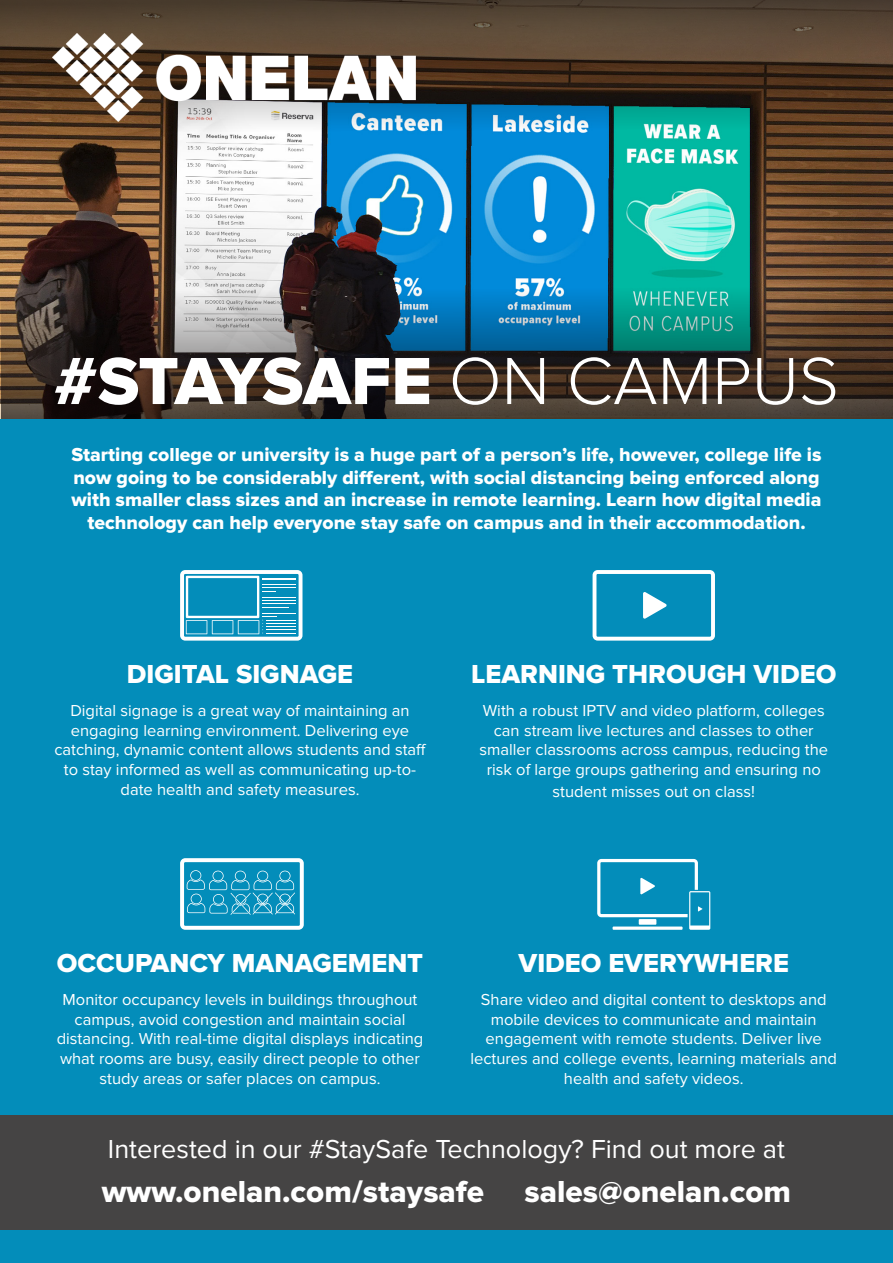
<style>
.page{position:relative;width:893px;height:1263px;background:#fff}
.page>*{position:absolute;margin:0;border:0;box-sizing:border-box;transform-origin:0 0}
.t1{font:69px "Proxima Nova Extrabld";letter-spacing:-.015em;color:#fff}
.t2{font:31.5px "Proxima Nova Extrabld";color:#fff}
.t3{font:27px "Proxima Nova Extrabld";color:#fff}
.t4{font:27px "Proxima Nova";color:#fff}
.t5{font:19.5px/22.5px "Proxima Nova Extrabld";color:#fff;text-align:center}
.t6{font:16.5px/19.8px "Proxima Nova";color:#fff;text-align:center}
.s1{font-family:"Proxima Nova";font-weight:300}
</style>
<div class="page">
<div style="left:0;top:419px;width:893px;height:844px;background:#038dba"></div>
<svg style="left:180px;top:570px;width:122px;height:71px"></svg>
<img style="left:1px;top:132px;width:891px;height:155px">
<svg style="left:0;top:0;width:893px;height:132px;background:#4d493d"></svg>
<svg style="left:1px;top:287px;width:892px;height:132px;background:#394543"></svg>
<div style="left:0;top:1115px;width:893px;height:115px;background:#454444"></div>
<svg style="left:593px;top:570px;width:122px;height:71px"></svg>
<svg style="left:597px;top:859px;width:113px;height:71px"></svg>
<svg style="left:180px;top:858px;width:124px;height:72px"></svg>
<img style="left:53px;top:33px;width:363px;height:88px">
<p class="t1" style="left:54px;top:341px;width:786px">#STAYSAFE <span class="s1">ON CAMPUS</span></p>
<p class="t5" style="left:72px;top:444px;width:751px">Starting college or university is a huge part of a person’s life, however, college life is now going to be considerably different, with social distancing being enforced along with smaller class sizes and an increase in remote learning. Learn how digital media technology can help everyone stay safe on campus and in their accommodation.</p>
<p class="t3" style="left:127px;top:659px;width:228px">DIGITAL SIGNAGE</p>
<p class="t6" style="left:54px;top:701px;width:374px">Digital signage is a great way of maintaining an engaging learning environment. Delivering eye catching, dynamic content allows students and staff to stay informed as well as communicating up-to&shy;date health and safety measures.</p>
<p class="t3" style="left:471px;top:659px;width:367px">LEARNING THROUGH VIDEO</p>
<p class="t6" style="left:479px;top:701px;width:350px">With a robust IPTV and video platform, colleges can stream live lectures and classes to other smaller classrooms across campus, reducing the risk of large groups gathering and ensuring no</p>
<p class="t6" style="left:553px;top:782px;width:204px">student misses out on class!</p>
<p class="t3" style="left:57px;top:948px;width:368px">OCCUPANCY MANAGEMENT</p>
<p class="t6" style="left:57px;top:989px;width:368px">Monitor occupancy levels in buildings throughout campus, avoid congestion and maintain social distancing. With real-time digital displays indicating what rooms are busy, easily direct people to other study areas or safer places on campus.</p>
<p class="t3" style="left:519px;top:948px;width:272px">VIDEO EVERYWHERE</p>
<p class="t6" style="left:470px;top:989px;width:368px">Share video and digital content to desktops and mobile devices to communicate and maintain engagement with remote students. Deliver live lectures and college events, learning materials and health and safety videos.</p>
<p class="t4" style="left:108px;top:1133px;width:679px">Interested in our #StaySafe Technology? Find out more at</p>
<p class="t2" style="left:102px;top:1173px;width:384px">www.onelan.com/staysafe</p>
<p class="t2" style="left:525px;top:1173px;width:268px">sales@onelan.com</p>
</div>
